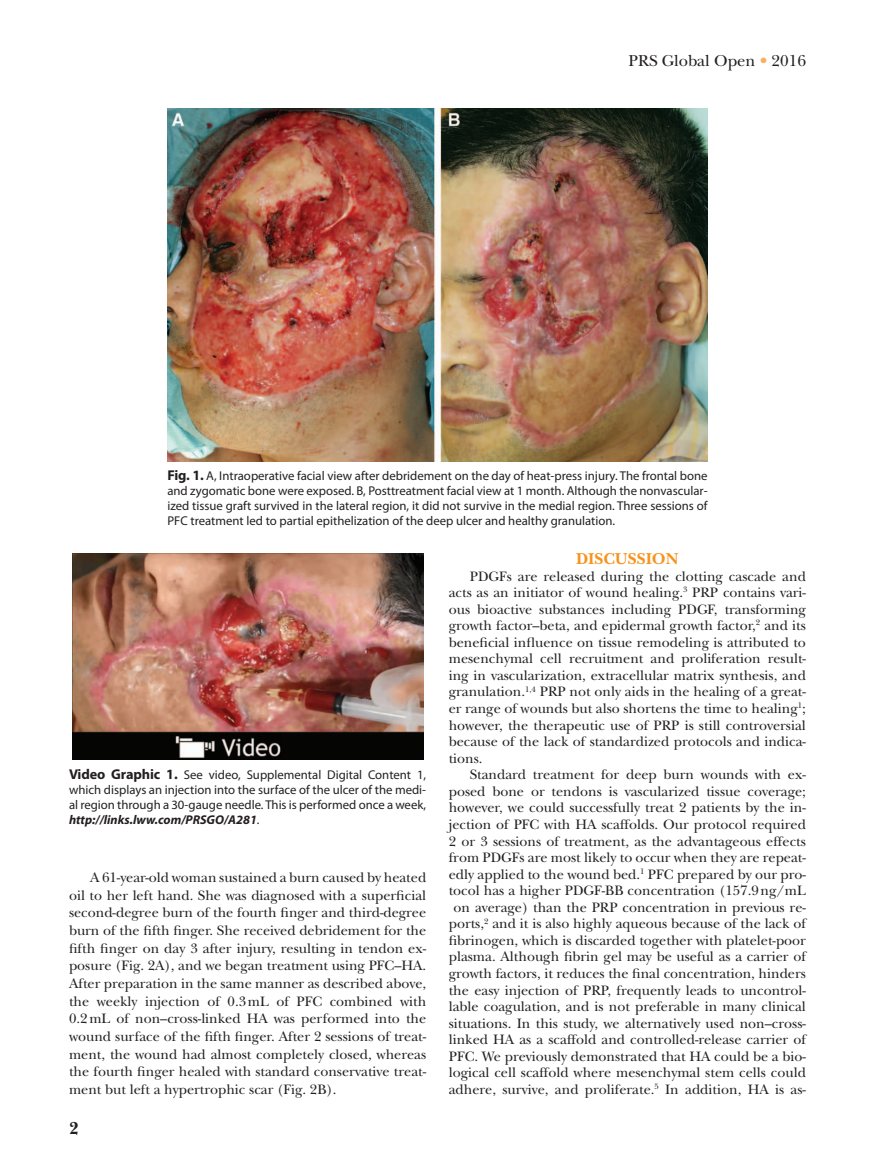
<style>
.page{position:relative;width:878px;height:1175px;background:#fff}
.page>*{position:absolute;margin:0;border:0;box-sizing:border-box;transform-origin:0 0}
.t1{font:700 18px "New Baskerville";color:#231f20}
.t2{font:16.5px "New Baskerville";color:#231f20}
.t3{font:700 16.5px "New Baskerville";color:#f7931d}
.t4{font:14.25px/16.5px "New Baskerville";color:#231f20;text-align:justify}
.t5{font:12.75px/15px "Myriad Pro";color:#231f20;text-align:justify}
.s1{color:#faaf5d}
.s2{font-weight:700;font-size:14.25px}
.s3{font-weight:700;font-style:italic}
</style>
<div class="page">
<img style="left:167px;top:108px;width:540px;height:353px">
<img style="left:72px;top:554px;width:351px;height:206px">
<p class="t2" style="left:628px;top:51px;width:179px">PRS Global Open <span class="s1">•</span> 2016</p>
<p class="t5" style="left:167px;top:468px;width:542px"><span class="s2">Fig. 1.</span> A, Intraoperative facial view after debridement on the day of heat-press injury. The frontal bone and zygomatic bone were exposed. B, Posttreatment facial view at 1 month. Although the nonvascular&shy;ized tissue graft survived in the lateral region, it did not survive in the medial region. Three sessions of PFC treatment led to partial epithelization of the deep ulcer and healthy granulation.</p>
<p class="t5" style="left:69px;top:766px;width:359px"><span class="s2">Video Graphic 1.</span> See video, Supplemental Digital Content 1, which displays an injection into the surface of the ulcer of the medi&shy;al region through a 30-gauge needle. This is performed once a week, <span class="s3">http://links.lww.com/PRSGO/A281</span>.</p>
<p class="t4" style="left:69px;top:868px;width:359px;line-height:17.7px;text-indent:21px">A 61-year-old woman sustained a burn caused by heated oil to her left hand. She was diagnosed with a superficial second-degree burn of the fourth finger and third-degree burn of the fifth finger. She received debridement for the fifth finger on day 3 after injury, resulting in tendon ex&shy;posure (Fig. 2A), and we began treatment using PFC–HA.<br>After preparation in the same manner as described above, the weekly injection of 0.3mL of PFC combined with 0.2mL of non–cross-linked HA was performed into the wound surface of the fifth finger. After 2 sessions of treat&shy;ment, the wound had almost completely closed, whereas the fourth finger healed with standard conservative treat&shy;ment but left a hypertrophic scar (Fig. 2B).</p>
<p class="t1" style="left:69px;top:1118px;width:11px">2</p>
<p class="t3" style="left:576px;top:549px;width:104px">DISCUSSION</p>
<p class="t4" style="left:448px;top:568px;width:359px;text-indent:21px">PDGFs are released during the clotting cascade and acts as an initiator of wound healing.<sup>3</sup> PRP contains vari&shy;ous bioactive substances including PDGF, transforming growth factor–beta, and epidermal growth factor,<sup>2</sup> and its beneficial influence on tissue remodeling is attributed to mesenchymal cell recruitment and proliferation result&shy;ing in vascularization, extracellular matrix synthesis, and granulation.<sup>1,4</sup> PRP not only aids in the healing of a great&shy;er range of wounds but also shortens the time to healing<sup>1</sup>; however, the therapeutic use of PRP is still controversial because of the lack of standardized protocols and indica&shy;tions.</p>
<p class="t4" style="left:448px;top:766px;width:359px;text-align:right">Standard treatment for deep burn wounds with ex&shy;posed bone or tendons is vascularized tissue coverage; however, we could successfully treat 2 patients by the in&shy;jection of PFC with HA scaffolds. Our protocol required 2 or 3 sessions of treatment, as the advantageous effects from PDGFs are most likely to occur when they are repeat&shy;edly applied to the wound bed.<sup>1</sup> PFC prepared by our pro&shy;tocol has a higher PDGF-BB concentration (157.9ng/mL on average) than the PRP concentration in previous re&shy;ports,<sup>2</sup> and it is also highly aqueous because of the lack of fibrinogen, which is discarded together with platelet-poor plasma. Although fibrin gel may be useful as a carrier of growth factors, it reduces the final concentration, hinders the easy injection of PRP, frequently leads to uncontrol&shy;lable coagulation, and is not preferable in many clinical situations. In this study, we alternatively used non–cross&shy;linked HA as a scaffold and controlled-release carrier of PFC. We previously demonstrated that HA could be a bio&shy;logical cell scaffold where mesenchymal stem cells could adhere, survive, and proliferate.<sup>5</sup> In addition, HA is as-</p>
</div>
